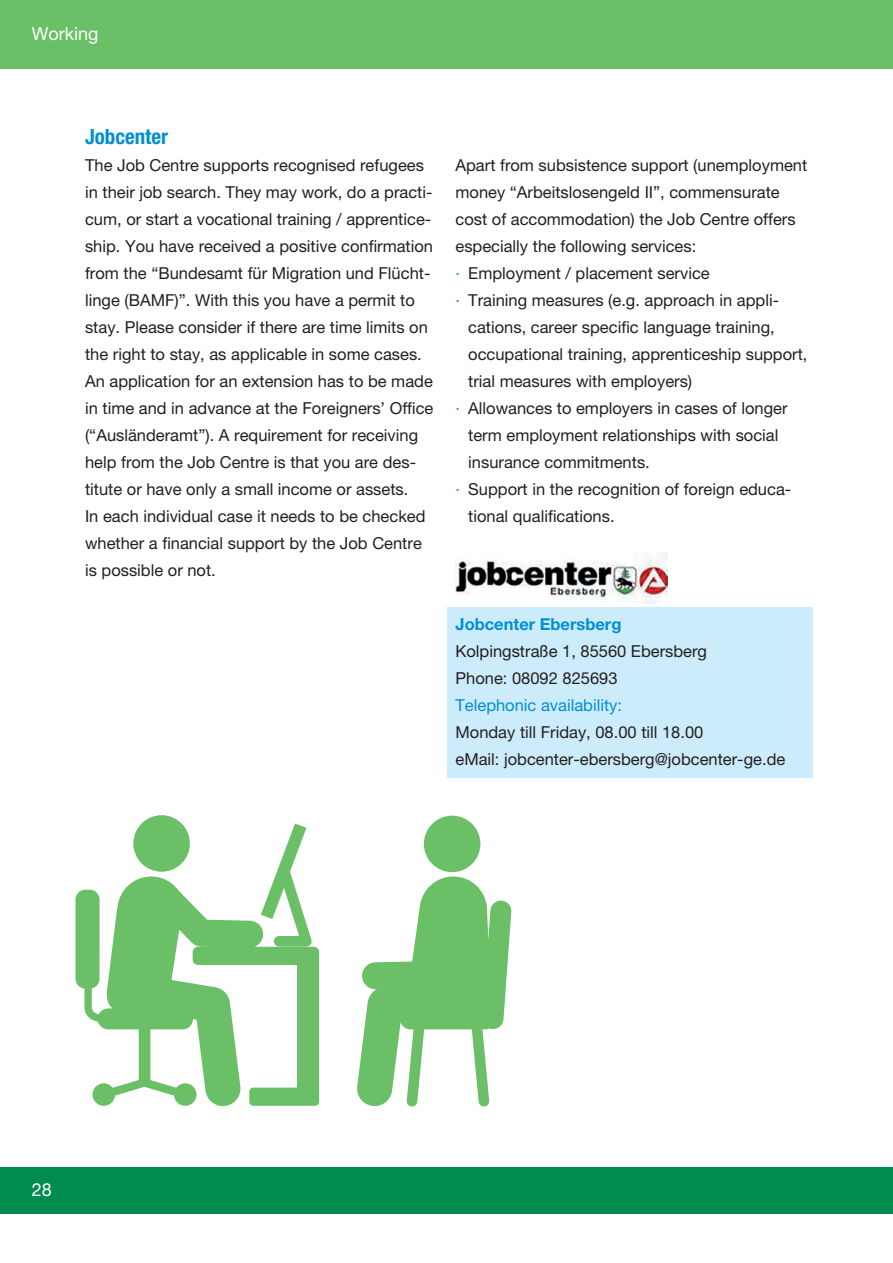
<style>
.page{position:relative;width:893px;height:1263px;background:#fff}
.page>*{position:absolute;margin:0;border:0;box-sizing:border-box;transform-origin:0 0}
.t1{font:700 condensed 21px "Helvetica Neue LT Pro";color:#008ed4}
.t2{font:18px "Helvetica Neue LT Pro";color:#fff}
.t3{font:16.5px/27px "Helvetica Neue LT Pro";color:#231f20}
.t4{font:16.5px "Helvetica Neue LT Pro";color:#008ed4}
.t5{font:700 16.5px "Helvetica Neue LT Pro";color:#008ed4}
.s1{color:#008ed4}
</style>
<div class="page">
<div style="left:0;top:0;width:893px;height:68px;background:#6bc067"></div>
<div style="left:447px;top:607px;width:365px;height:36px;background:#ccecfb"></div>
<div style="left:447px;top:634px;width:365px;height:36px;background:#ccecfb"></div>
<div style="left:447px;top:661px;width:365px;height:36px;background:#ccecfb"></div>
<div style="left:447px;top:688px;width:365px;height:63px;background:#ccecfb"></div>
<div style="left:447px;top:742px;width:365px;height:36px;background:#ccecfb"></div>
<img style="left:455px;top:552px;width:213px;height:51px">
<div style="left:0;top:1167px;width:893px;height:47px;background:#008c4e"></div>
<div style="left:133px;top:815px;width:57px;height:57px;background:#6bc067;border-radius:50%"></div>
<svg style="left:357px;top:876px;width:155px;height:230px"></svg>
<div style="left:424px;top:816px;width:56px;height:56px;background:#6bc067;border-radius:50%"></div>
<svg style="left:75px;top:876px;width:244px;height:230px;fill:#6bc067"></svg>
<svg style="left:261px;top:823px;width:51px;height:123px"></svg>
<p class="t2" style="left:32px;top:23px;width:68px">Working</p>
<p class="t1" style="left:85px;top:124px;width:85px">Jobcenter</p>
<p class="t3" style="left:85px;top:151px;width:350px">The Job Centre supports recognised refugees in their job search. They may work, do a practi&shy;cum, or start a vocational training / apprentice&shy;ship. You have received a positive confirmation from the “Bundesamt für Migration und Flücht&shy;linge (BAMF)”. With this you have a permit to stay. Please consider if there are time limits on the right to stay, as applicable in some cases.<br>An application for an extension has to be made in time and in advance at the Foreigners’ Office (“Ausländeramt”). A requirement for receiving help from the Job Centre is that you are des&shy;titute or have only a small income or assets.<br>In each individual case it needs to be checked whether a financial support by the Job Centre is possible or not.</p>
<p class="t3" style="left:455px;top:151px;width:353px">Apart from subsistence support (unemployment</p>
<p class="t3" style="left:455px;top:178px;width:326px">money “Arbeitslosengeld II”, commensurate</p>
<p class="t3" style="left:455px;top:205px;width:342px">cost of accommodation) the Job Centre offers</p>
<p class="t3" style="left:455px;top:232px;width:242px">especially the following services:</p>
<p class="t3" style="left:455px;top:259px;width:256px"><span class="s1">·</span> Employment / placement service</p>
<p class="t3" style="left:455px;top:286px;width:325px"><span class="s1">·</span> Training measures (e.g. approach in appli-</p>
<p class="t3" style="left:468px;top:313px;width:308px">cations, career specific language training,</p>
<p class="t3" style="left:468px;top:340px;width:341px">occupational training, apprenticeship support,</p>
<p class="t3" style="left:468px;top:367px;width:225px">trial measures with employers)</p>
<p class="t3" style="left:455px;top:394px;width:334px"><span class="s1">·</span> Allowances to employers in cases of longer</p>
<p class="t3" style="left:468px;top:421px;width:312px">term employment relationships with social</p>
<p class="t3" style="left:468px;top:448px;width:183px">insurance commitments.</p>
<p class="t3" style="left:455px;top:475px;width:337px"><span class="s1">·</span> Support in the recognition of foreign educa-</p>
<p class="t3" style="left:468px;top:502px;width:148px">tional qualifications.</p>
<p class="t2" style="left:32px;top:1179px;width:22px">28</p>
<p class="t5" style="left:455px;top:614px;width:167px">Jobcenter Ebersberg</p>
<p class="t3" style="left:455px;top:637px;width:253px">Kolpingstraße 1, 85560 Ebersberg<br>Phone: 08092 825693</p>
<p class="t4" style="left:455px;top:695px;width:168px">Telephonic availability:</p>
<p class="t3" style="left:455px;top:718px;width:331px">Monday till Friday, 08.00 till 18.00<br>eMail: jobcenter-ebersberg@jobcenter-ge.de</p>
</div>
